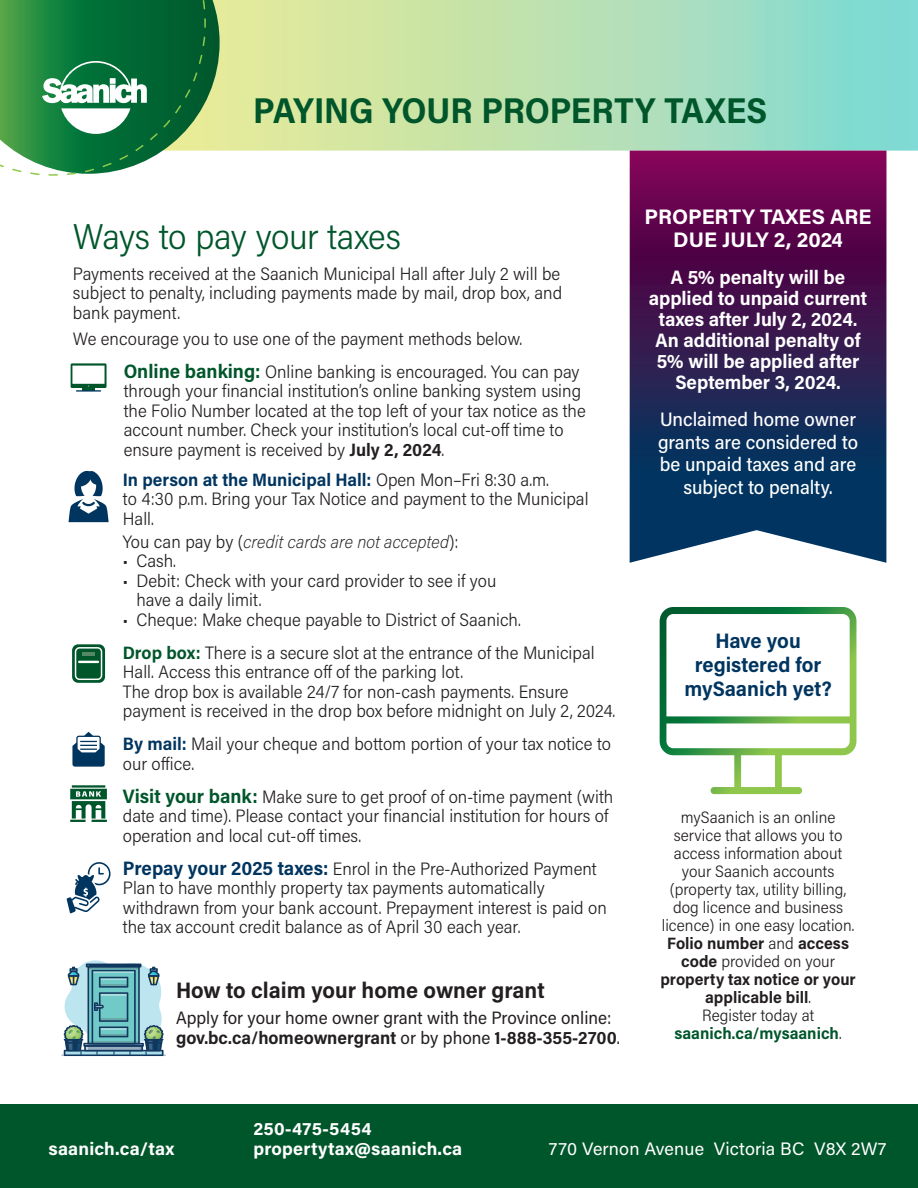
<style>
.page{position:relative;width:918px;height:1188px;background:#fff}
.page>*{position:absolute;margin:0;border:0;box-sizing:border-box;transform-origin:0 0}
.t1{font:700 36px "Acumin Pro Semi Cond";letter-spacing:-.005em;color:#00562b}
.t2{font:300 36px "Acumin Pro Semi Cond";letter-spacing:-.01em;color:#00562b}
.t3{font:700 22.5px "Acumin Pro Semi Cond";color:#231f20}
.t4{font:700 21px/24px "Acumin Pro Semi Cond";color:#003560;text-align:center}
.t5{font:700 21px/23px "Acumin Pro";color:#fff;text-align:center}
.t6{font:700 19.5px/21px "Acumin Pro Semi Cond";letter-spacing:-.005em;color:#fff;text-align:center}
.t7{font:500 19.5px/22.5px "Acumin Pro Semi Cond";color:#fff;text-align:center}
.t8{font:300 18px/19.5px "Acumin Pro Semi Cond";color:#231f20}
.t9{font:18px/19.5px "Acumin Pro Semi Cond";color:#231f20}
.t10{font:700 18px/20.4px "Acumin Pro";letter-spacing:.01em;color:#fff}
.t11{font:italic 200 18px "Acumin Pro Semi Cond";letter-spacing:.005em;color:#231f20}
.t12{font:18px "Acumin Pro";letter-spacing:.01em;color:#fff}
.t13{font:300 16.5px/18px "Acumin Pro Semi Cond";color:#231f20;text-align:center}
.s1{font-weight:700;font-size:19.5px;color:#00562b}
.s2{font-weight:700}
.s3{font-weight:700;color:#003560}
.s4{font-weight:300;font-style:normal}
.s5{font-weight:700;color:#00562b}
.s6{font-weight:700;font-size:19.5px;color:#003560}
.s7{font-family:"Acumin Pro Semi Cond"}
</style>
<div class="page">
<svg style="left:220px;top:0;width:698px;height:151px;background:#b5e1b4"></svg>
<svg style="left:630px;top:151px;width:256px;height:412px;background:#3c245a"></svg>
<svg style="left:0;top:0;width:220px;height:176px;background:#42925e"></svg>
<div style="left:0;top:1104px;width:918px;height:84px;background:#00562b"></div>
<div style="left:82px;top:385px;width:13px;height:5px;background:#00562b"></div>
<svg style="left:71px;top:363px;width:36px;height:25px"></svg>
<hr style="left:77px;top:390px;width:24px;height:2px;background:#003560">
<svg style="left:72px;top:644px;width:33px;height:39px"></svg>
<div style="left:75px;top:647px;width:27px;height:33px;border:1px solid #fff;border-radius:4px"></div>
<hr style="left:78px;top:661px;width:21px;height:2px;background:#fff">
<hr style="left:83px;top:652px;width:12px;height:4px;background:#558765">
<svg style="left:72px;top:732px;width:33px;height:35px"></svg>
<svg style="left:69px;top:470px;width:40px;height:52px"></svg>
<svg style="left:70px;top:785px;width:37px;height:37px"></svg>
<svg style="left:660px;top:607px;width:196px;height:187px"></svg>
<svg style="left:61px;top:960px;width:105px;height:96px;background:#84b2bc"></svg>
<svg style="left:67px;top:862px;width:44px;height:51px"></svg>
<h1 class="t1" style="left:253px;top:85px;width:516px">PAYING YOUR PROPERTY TAXES</h1>
<h1 class="t2" style="left:73px;top:212px;width:329px">Ways to pay your taxes</h1>
<p class="t8" style="left:73px;top:263px;width:491px;text-align:justify">Payments received at the Saanich Municipal Hall after July 2 will be subject to penalty, including payments made by mail, drop box, and bank payment.</p>
<p class="t8" style="left:124px;top:321px;width:457px;line-height:33px;text-indent:-51px">We encourage you to use one of the payment methods below.<br><span class="s1">Online banking:</span> Online banking is encouraged. You can pay</p>
<p class="t8" style="left:124px;top:381px;width:464px">through your financial institution’s online banking system using the Folio Number located at the top left of your tax notice as the account number. Check your institution’s local cut-off time to ensure payment is received by <span class="s2">July 2, 2024</span>.</p>
<p class="t8" style="left:123px;top:469px;width:467px"><span class="s3">In person at the Municipal Hall:</span> Open Mon–Fri 8:30 a.m.<br>to 4:30 p.m. Bring your Tax Notice and payment to the Municipal<br>Hall.</p>
<p class="t11" style="left:123px;top:529px;width:337px"><span class="s4">You can pay by (</span>credit cards are not accepted<span class="s4">):</span></p>
<p class="t8" style="left:123px;top:550px;width:55px">• Cash.</p>
<p class="t8" style="left:136px;top:570px;width:362px;text-indent:-14px">• Debit: Check with your card provider to see if you have a daily limit.</p>
<p class="t8" style="left:123px;top:602px;width:473px;line-height:33px">• Cheque: Make cheque payable to District of Saanich.<br><span class="s5">Drop box:</span> There is a secure slot at the entrance of the Municipal</p>
<p class="t8" style="left:123px;top:661px;width:494px">Hall. Access this entrance off of the parking lot.<br>The drop box is available 24/7 for non-cash payments. Ensure payment is received in the drop box before midnight on July 2, 2024.</p>
<p class="t8" style="left:123px;top:733px;width:490px"><span class="s3">By mail:</span> Mail your cheque and bottom portion of your tax notice to our office.</p>
<p class="t8" style="left:123px;top:786px;width:492px"><span class="s1">Visit your bank:</span> Make sure to get proof of on-time payment (with date and time). Please contact your financial institution for hours of operation and local cut-off times.</p>
<p class="t8" style="left:123px;top:858px;width:485px"><span class="s6">Prepay your 2025 taxes:</span> Enrol in the Pre-Authorized Payment Plan to have monthly property tax payments automatically withdrawn from your bank account. Prepayment interest is paid on the tax account credit balance as of April 30 each year.</p>
<p class="t3" style="left:176px;top:974px;width:370px">How to claim your home owner grant</p>
<p class="t9" style="left:176px;top:1007px;width:445px">Apply for your home owner grant with the Province online: <span class="s2">gov.bc.ca/homeownergrant</span> or by phone <span class="s2">1-888-355-2700</span>.</p>
<p class="t5" style="left:645px;top:204px;width:228px">PROPERTY TAXES ARE<br>DUE JULY 2, 202<span class="s7">4</span></p>
<p class="t6" style="left:649px;top:265px;width:220px">A 5% penalty will be applied to unpaid current taxes after July 2, 2024.<br>An additional penalty of<br>5% will be applied after<br>September 3, 2024.</p>
<p class="t7" style="left:658px;top:408px;width:201px">Unclaimed home owner grants are considered to be unpaid taxes and are subject to penalty.</p>
<p class="t4" style="left:685px;top:627px;width:149px">Have you registered for mySaanich yet?</p>
<p class="t13" style="left:660px;top:808px;width:197px">mySaanich is an online service that allows you to access information about your Saanich accounts (property tax, utility billing, dog licence and business licence) in one easy location.<br><span class="s2">Folio number</span> and <span class="s2">access code</span> provided on your <span class="s2">property tax notice or your applicable bill</span>.<br>Register today at <span class="s5">saanich.ca/mysaanich</span>.</p>
<p class="t10" style="left:49px;top:1138px;width:127px">saanich.ca/tax</p>
<p class="t10" style="left:254px;top:1117px;width:210px">250-475-5454 propertytax@saanich.ca</p>
<p class="t12" style="left:549px;top:1137px;width:339px">770 Vernon Avenue Victoria BC V8X 2W7</p>
</div>
